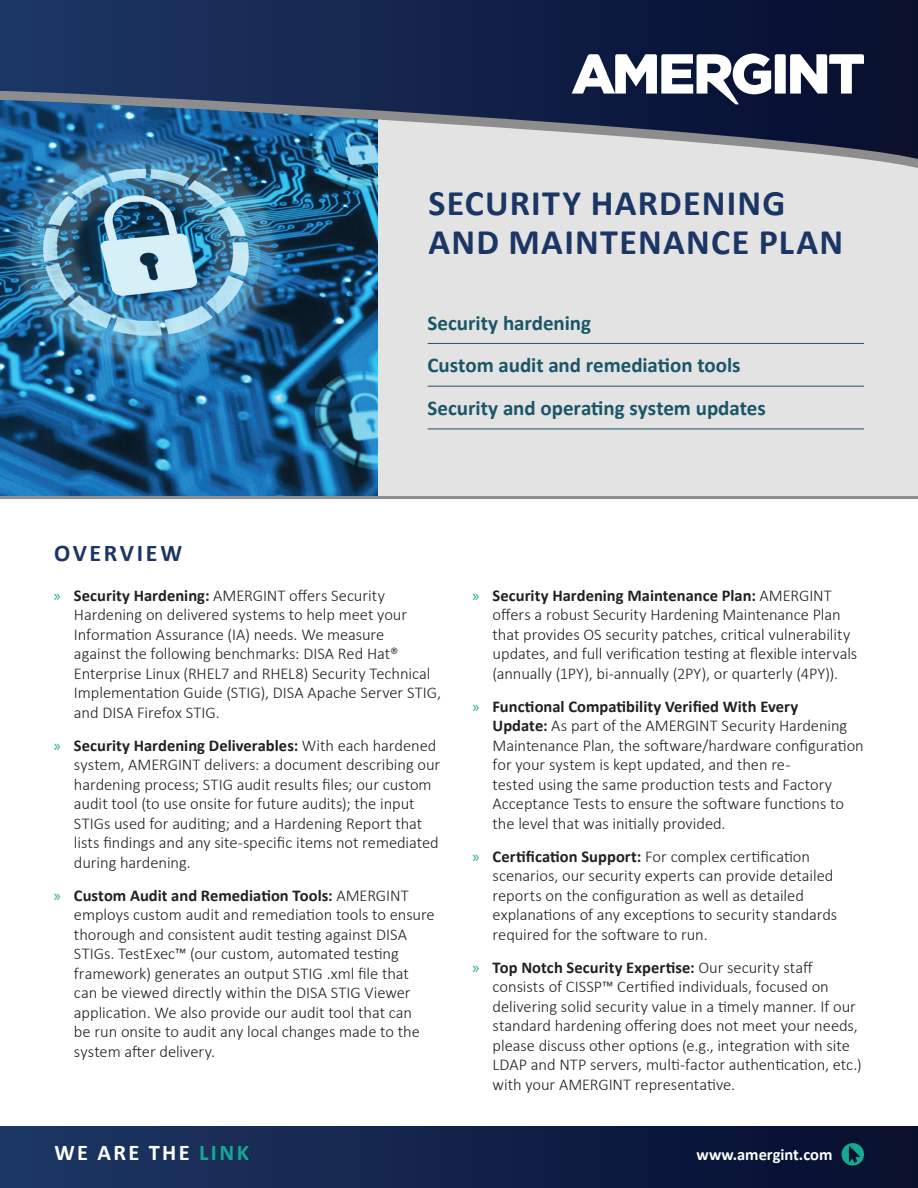
<style>
.page{position:relative;width:918px;height:1188px;background:#fff}
.page>*{position:absolute;margin:0;border:0;box-sizing:border-box;transform-origin:0 0}
.t1{font:700 36px/39px "Calibri";letter-spacing:.035em;color:#1b3664}
.t2{font:700 24px "Calibri";letter-spacing:.11em;color:#1b3664}
.t3{font:700 22.5px "Calibri";letter-spacing:.11em;color:#fff}
.t4{font:700 21px/42.8px "Calibri";color:#1a5668}
.t5{font:300 16.5px/19.5px "Calibri";letter-spacing:-.005em;color:#231f20}
.t6{font:700 16.5px "Calibri";color:#fff}
.s1{font-family:"Myriad Pro";font-weight:400;color:#13aa92}
.s2{font-weight:700}
.s3{color:#13aa92}
</style>
<div class="page">
<div style="left:0;top:0;width:918px;height:496px;background:#e2e3e2"></div>
<img style="left:0;top:174px;width:378px;height:322px">
<hr style="left:0;top:496px;width:918px;height:3px;background:#8d8d8d">
<div style="left:0;top:1126px;width:918px;height:62px;background:linear-gradient(to right,#1d3765,#060c2d)"></div>
<svg style="left:0;top:165px;width:918px;height:9px"></svg>
<svg style="left:0;top:0;width:918px;height:165px;background:#2f4669"></svg>
<svg style="left:842px;top:1143px;width:22px;height:23px"></svg>
<svg style="left:572px;top:53px;width:292px;height:51px;background:#82889a"></svg>
<hr style="left:428px;top:343px;width:436px;height:1px;background:#1a5668">
<hr style="left:428px;top:386px;width:436px;height:1px;background:#1a5668">
<hr style="left:428px;top:429px;width:436px;height:1px;background:#1a5668">
<h1 class="t1" style="left:428px;top:183px;width:416px">SECURITY HARDENING<br>AND MAINTENANCE PLAN</h1>
<p class="t4" style="left:428px;top:300px;width:340px">Security hardening<br>Custom audit and remediation tools<br>Security and operating system updates</p>
<h2 class="t2" style="left:54px;top:536px;width:129px">OVERVIEW</h2>
<p class="t5" style="left:74px;top:585px;width:369px;text-indent:-20px"><span class="s1">»</span> <span class="s2">Security Hardening:</span> AMERGINT offers Security Hardening on delivered systems to help meet your Information Assurance (IA) needs. We measure<br>against the following benchmarks: DISA Red Hat® Enterprise Linux (RHEL7 and RHEL8) Security Technical Implementation Guide (STIG), DISA Apache Server STIG, and DISA Firefox STIG.</p>
<p class="t5" style="left:74px;top:735px;width:368px;text-indent:-20px"><span class="s1">»</span> <span class="s2">Security Hardening Deliverables:</span> With each hardened system, AMERGINT delivers: a document describing our hardening process; STIG audit results files; our custom audit tool (to use onsite for future audits); the input STIGs used for auditing; and a Hardening Report that lists findings and any site-specific items not remediated during hardening.</p>
<p class="t5" style="left:74px;top:885px;width:362px;text-indent:-20px"><span class="s1">»</span> <span class="s2">Custom Audit and Remediation Tools:</span> AMERGINT employs custom audit and remediation tools to ensure thorough and consistent audit testing against DISA STIGs. TestExec™ (our custom, automated testing framework) generates an output STIG .xml file that can be viewed directly within the DISA STIG Viewer application. We also provide our audit tool that can<br>be run onsite to audit any local changes made to the system after delivery.</p>
<p class="t5" style="left:493px;top:585px;width:366px;text-indent:-20px"><span class="s1">»</span> <span class="s2">Security Hardening Maintenance Plan:</span> AMERGINT offers a robust Security Hardening Maintenance Plan that provides OS security patches, critical vulnerability updates, and full verification testing at flexible intervals (annually (1PY), bi-annually (2PY), or quarterly (4PY)).</p>
<p class="t5" style="left:493px;top:696px;width:373px;text-indent:-20px"><span class="s1">»</span> <span class="s2">Functional Compatibility Verified With Every<br>Update:</span> As part of the AMERGINT Security Hardening Maintenance Plan, the software/hardware configuration for your system is kept updated, and then re-<br>tested using the same production tests and Factory Acceptance Tests to ensure the software functions to the level that was initially provided.</p>
<p class="t5" style="left:493px;top:846px;width:346px;text-indent:-20px"><span class="s1">»</span> <span class="s2">Certification Support:</span> For complex certification scenarios, our security experts can provide detailed reports on the configuration as well as detailed explanations of any exceptions to security standards required for the software to run.</p>
<p class="t5" style="left:493px;top:957px;width:371px;text-indent:-20px"><span class="s1">»</span> <span class="s2">Top Notch Security Expertise:</span> Our security staff consists of CISSP™ Certified individuals, focused on delivering solid security value in a timely manner. If our standard hardening offering does not meet your needs, please discuss other options (e.g., integration with site LDAP and NTP servers, multi-factor authentication, etc.) with your AMERGINT representative.</p>
<h3 class="t3" style="left:54px;top:1137px;width:196px">WE ARE THE <span class="s3">LINK</span></h3>
<p class="t6" style="left:697px;top:1143px;width:137px">www.amergint.com</p>
</div>
